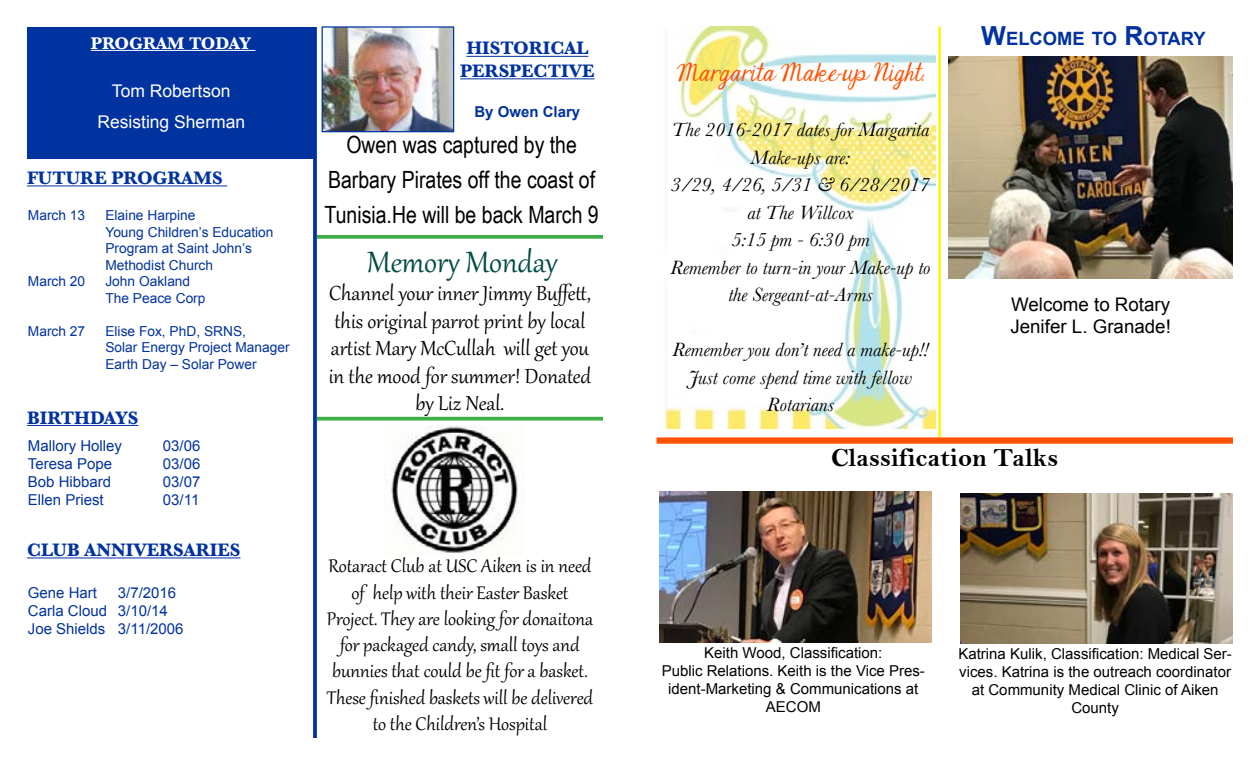
<style>
.page{position:relative;width:1260px;height:765px;background:#fff}
.page>*{position:absolute;margin:0;border:0;box-sizing:border-box;transform-origin:0 0}
.t1{font:36.25px "Gabriola";color:#004c45}
.t2{font:26.25px "Bell MT Bold";color:#000}
.t3{font:25px/27.5px "Gabriola";color:#000;text-align:center}
.t4{font:23.75px/35px "Arial Narrow";color:#000;text-align:center}
.t5{font:22.5px/26.2px "Gabriola";color:#000;text-align:center}
.t6{font:21.25px "Janda Elegant Handwriting";color:#ff5000}
.t7{font:italic 20px/27.5px "Baskerville";color:#000;text-align:center}
.t8{font:700 18.75px/22.5px "Baskerville";color:#0032a0;text-align:center}
.t9{font:18.75px/22.5px "Arial";color:#000}
.t10{font:700 18.75px "Baskerville";color:#0032a0}
.t11{font:700 18.38px "Arial";color:#0032a0}
.t12{font:17.5px/31.2px "Arial";color:#fff;text-align:center}
.t13{font:700 17.5px "Baskerville";color:#fff}
.t14{font:15px/18px "Arial";color:#000;text-align:center}
.t15{font:15px/18px "Arial";color:#0032a0}
.t16{font:700 15px "Arial";color:#0032a0}
.t17{font:13.75px/16.5px "Arial";color:#0032a0}
.s1{font-size:26.25px}
</style>
<div class="page">
<svg style="left:313px;top:27px;width:4px;height:711px;background:#0f3ea5"></svg>
<div style="left:27px;top:27px;width:288px;height:31px;background:#0032a0"></div>
<hr style="left:91px;top:50px;width:164px;height:1px;background:#fff">
<div style="left:28px;top:53px;width:287px;height:106px;background:#0032a0"></div>
<hr style="left:27px;top:185px;width:200px;height:1px;background:#0032a0">
<hr style="left:27px;top:425px;width:111px;height:1px;background:#0032a0">
<img style="left:324px;top:28px;width:128px;height:102px">
<div style="left:322px;top:26px;width:132px;height:106px;border:1px solid #0032a0"></div>
<hr style="left:466px;top:56px;width:122px;height:1px;background:#0032a0">
<hr style="left:460px;top:78px;width:135px;height:1px;background:#0032a0">
<hr style="left:27px;top:557px;width:213px;height:1px;background:#0032a0">
<hr style="left:938px;top:26px;width:3px;height:411px;background:#fff200">
<img style="left:664px;top:26px;width:271px;height:403px">
<div style="left:657px;top:437px;width:576px;height:7px;background:#ff5000"></div>
<img style="left:948px;top:57px;width:285px;height:221px">
<img style="left:659px;top:492px;width:272px;height:150px">
<img style="left:961px;top:493px;width:272px;height:151px">
<svg style="left:317px;top:235px;width:286px;height:4px"></svg>
<svg style="left:317px;top:417px;width:286px;height:4px"></svg>
<img style="left:391px;top:426px;width:127px;height:127px">
<p class="t13" style="left:91px;top:31px;width:162px">PROGRAM TODAY</p>
<p class="t12" style="left:97px;top:75px;width:149px">Tom Robertson<br>Resisting Sherman</p>
<p class="t8" style="left:27px;top:167px;width:197px">FUTURE PROGRAMS</p>
<p class="t17" style="left:28px;top:207px;width:59px">March 13</p>
<p class="t17" style="left:105px;top:207px;width:170px">Elaine Harpine<br>Young Children’s Education<br>Program at Saint John’s<br>Methodist Church</p>
<p class="t17" style="left:28px;top:273px;width:59px">March 20</p>
<p class="t17" style="left:105px;top:273px;width:102px">John Oakland<br>The Peace Corp</p>
<p class="t17" style="left:28px;top:323px;width:59px">March 27</p>
<p class="t17" style="left:105px;top:323px;width:186px">Elise Fox, PhD, SRNS,<br>Solar Energy Project Manager<br>Earth Day – Solar Power</p>
<p class="t10" style="left:27px;top:404px;width:113px">BIRTHDAYS</p>
<p class="t15" style="left:28px;top:437px;width:96px">Mallory Holley</p>
<p class="t15" style="left:163px;top:437px;width:39px">03/06</p>
<p class="t15" style="left:28px;top:455px;width:86px">Teresa Pope</p>
<p class="t15" style="left:163px;top:455px;width:39px">03/06</p>
<p class="t15" style="left:28px;top:473px;width:85px">Bob Hibbard</p>
<p class="t15" style="left:163px;top:473px;width:39px">03/07</p>
<p class="t15" style="left:28px;top:491px;width:77px">Ellen Priest</p>
<p class="t15" style="left:163px;top:491px;width:38px">03/11</p>
<p class="t10" style="left:27px;top:537px;width:215px">CLUB ANNIVERSARIES</p>
<p class="t15" style="left:28px;top:584px;width:157px;text-indent:90px">3/7/2016<br>Carla Cloud 3/10/14<br>Joe Shields 3/11/2006</p>
<p class="t15" style="left:28px;top:584px;width:71px">Gene Hart</p>
<p class="t8" style="left:460px;top:37px;width:136px">HISTORICAL<br>PERSPECTIVE</p>
<p class="t16" style="left:474px;top:102px;width:107px">By Owen Clary</p>
<h3 class="t4" style="left:325px;top:126px;width:276px">Owen was captured by the<br>Barbary Pirates off the coast of<br>Tunisia.He will be back March 9</h3>
<h1 class="t1" style="left:367px;top:238px;width:192px">Memory Monday</h1>
<h3 class="t3" style="left:329px;top:278px;width:264px">Channel your inner Jimmy Buffett, this original parrot print by local artist Mary McCullah will get you in the mood for summer! Donated by Liz Neal.</h3>
<p class="t5" style="left:327px;top:551px;width:268px">Rotaract Club at USC Aiken is in need of help with their Easter Basket Project. They are looking for donaitona for packaged candy, small toys and bunnies that could be fit for a basket.<br>These finished baskets will be delivered to the Children’s Hospital</p>
<h3 class="t6" style="left:677px;top:57px;width:248px">Margarita Make-up Night.</h3>
<h3 class="t7" style="left:671px;top:116px;width:261px">The 2016-2017 dates for Margarita<br>Make-ups are:<br>3/29, 4/26, 5/31 &amp; 6/28/2017 at The Willcox<br>5:15 pm - 6:30 pm<br>Remember to turn-in your Make-up to the Sergeant-at-Arms</h3>
<h3 class="t7" style="left:672px;top:336px;width:258px">Remember you don’t need a make-up!!<br>Just come spend time with fellow<br>Rotarians</h3>
<p class="t11" style="left:981px;top:27px;width:226px"><span class="s1">W</span>ELCOME TO <span class="s1">R</span>OTARY</p>
<p class="t9" style="left:1010px;top:293px;width:162px">Welcome to Rotary<br>Jenifer L. Granade!</p>
<h2 class="t2" style="left:831px;top:442px;width:229px">Classification Talks</h2>
<p class="t14" style="left:662px;top:643px;width:265px">Keith Wood, Classification:<br>Public Relations. Keith is the Vice Pres&shy;ident-Marketing &amp; Communications at<br>AECOM</p>
<p class="t14" style="left:958px;top:645px;width:275px">Katrina Kulik, Classification: Medical Ser&shy;vices. Katrina is the outreach coordinator at Community Medical Clinic of Aiken County</p>
</div>
